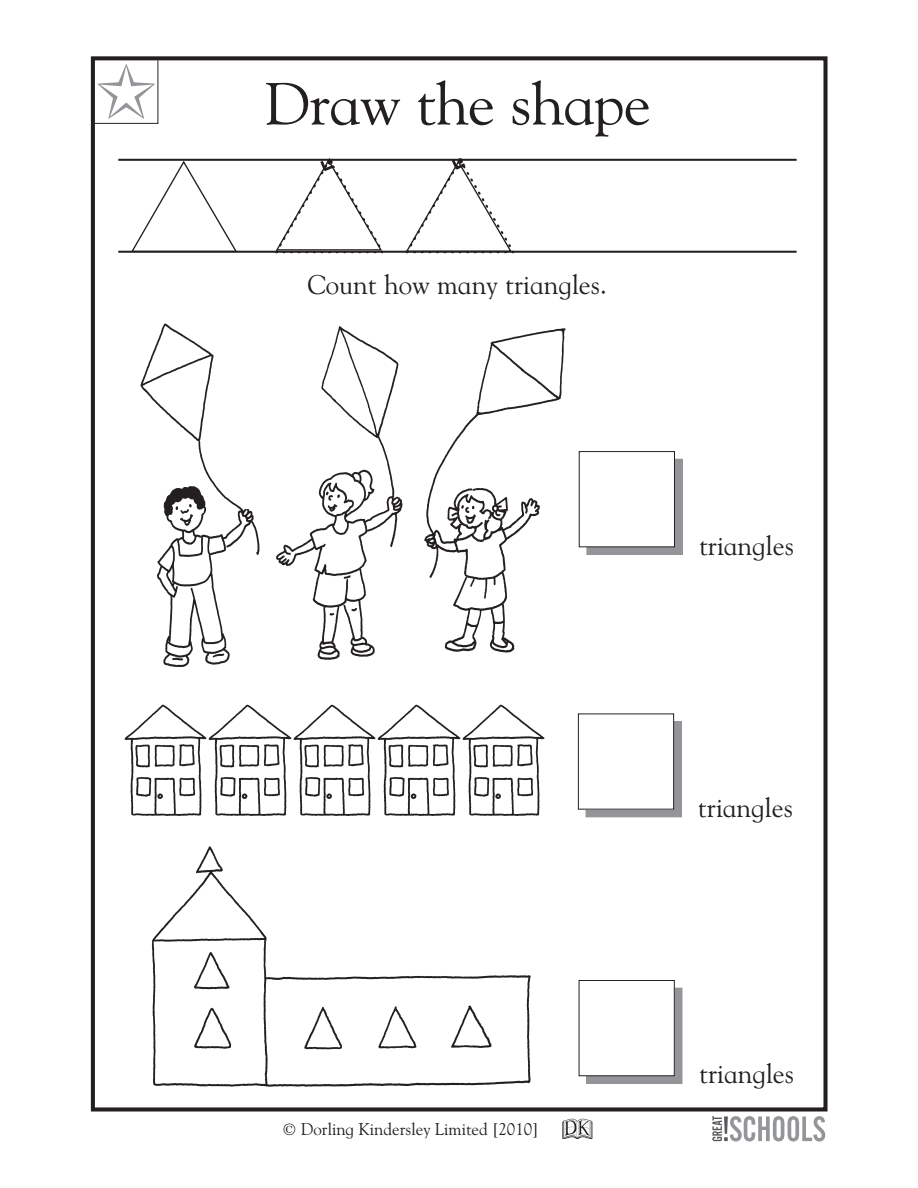
<style>
.page{position:relative;width:918px;height:1188px;background:#fff}
.page>*{position:absolute;margin:0;border:0;box-sizing:border-box;transform-origin:0 0}
.t1{font:59.55px "Goudy Children MWB";letter-spacing:-.02em;color:#231f20;scale:1.05 1}
.t2{font:27px "Goudy Children MWB";color:#231f20}
.t3{font:18.9px "Goudy Children MWB";color:#231f20}
.t4{font:17.1px "Goudy Children";color:#231f20}
</style>
<div class="page">
<div style="left:91px;top:56px;width:737px;height:1056px;border:4px solid #231f20"></div>
<hr style="left:158px;top:60px;width:1px;height:64px;background:#231f20">
<hr style="left:95px;top:123px;width:63px;height:1px;background:#231f20">
<img style="left:124px;top:704px;width:79px;height:112px">
<img style="left:203px;top:704px;width:84px;height:112px">
<img style="left:287px;top:704px;width:85px;height:112px">
<img style="left:372px;top:704px;width:84px;height:112px">
<img style="left:456px;top:704px;width:89px;height:112px">
<img style="left:151px;top:846px;width:380px;height:241px">
<div style="left:587px;top:459px;width:95px;height:96px;background:#939598"></div>
<div style="left:579px;top:452px;width:95px;height:95px;background:#fff"></div>
<div style="left:579px;top:451px;width:96px;height:96px;border:1px solid #231f20"></div>
<div style="left:586px;top:722px;width:95px;height:95px;background:#939598"></div>
<div style="left:586px;top:721px;width:96px;height:96px;border:1px solid #939598"></div>
<div style="left:578px;top:714px;width:96px;height:95px;background:#fff"></div>
<div style="left:578px;top:714px;width:96px;height:96px;border:1px solid #231f20"></div>
<div style="left:587px;top:988px;width:95px;height:95px;background:#939598"></div>
<div style="left:586px;top:988px;width:96px;height:96px;border:1px solid #939598"></div>
<div style="left:579px;top:980px;width:95px;height:96px;background:#fff"></div>
<div style="left:579px;top:980px;width:96px;height:96px;border:1px solid #231f20"></div>
<hr style="left:118px;top:251px;width:679px;height:2px;background:#231f20">
<svg style="left:130px;top:161px;width:108px;height:92px"></svg>
<img style="left:140px;top:323px;width:426px;height:344px">
<svg style="left:273px;top:158px;width:110px;height:96px"></svg>
<hr style="left:118px;top:159px;width:679px;height:2px;background:#231f20">
<svg style="left:404px;top:158px;width:109px;height:96px"></svg>
<svg style="left:712px;top:1116px;width:113px;height:26px"></svg>
<svg style="left:562px;top:1118px;width:31px;height:21px"></svg>
<p class="t1" style="left:264px;top:67px;width:371px">Draw the shape</p>
<p class="t3" style="left:324px;top:151px;width:13px">•</p>
<p class="t3" style="left:455px;top:150px;width:13px">•</p>
<p class="t2" style="left:307px;top:268px;width:301px">Count how many triangles.</p>
<p class="t2" style="left:699px;top:529px;width:97px">triangles</p>
<p class="t2" style="left:698px;top:791px;width:97px">triangles</p>
<p class="t4" style="left:283px;top:1119px;width:258px">© Dorling Kindersley Limited [2010]</p>
<p class="t2" style="left:699px;top:1057px;width:97px">triangles</p>
</div>
